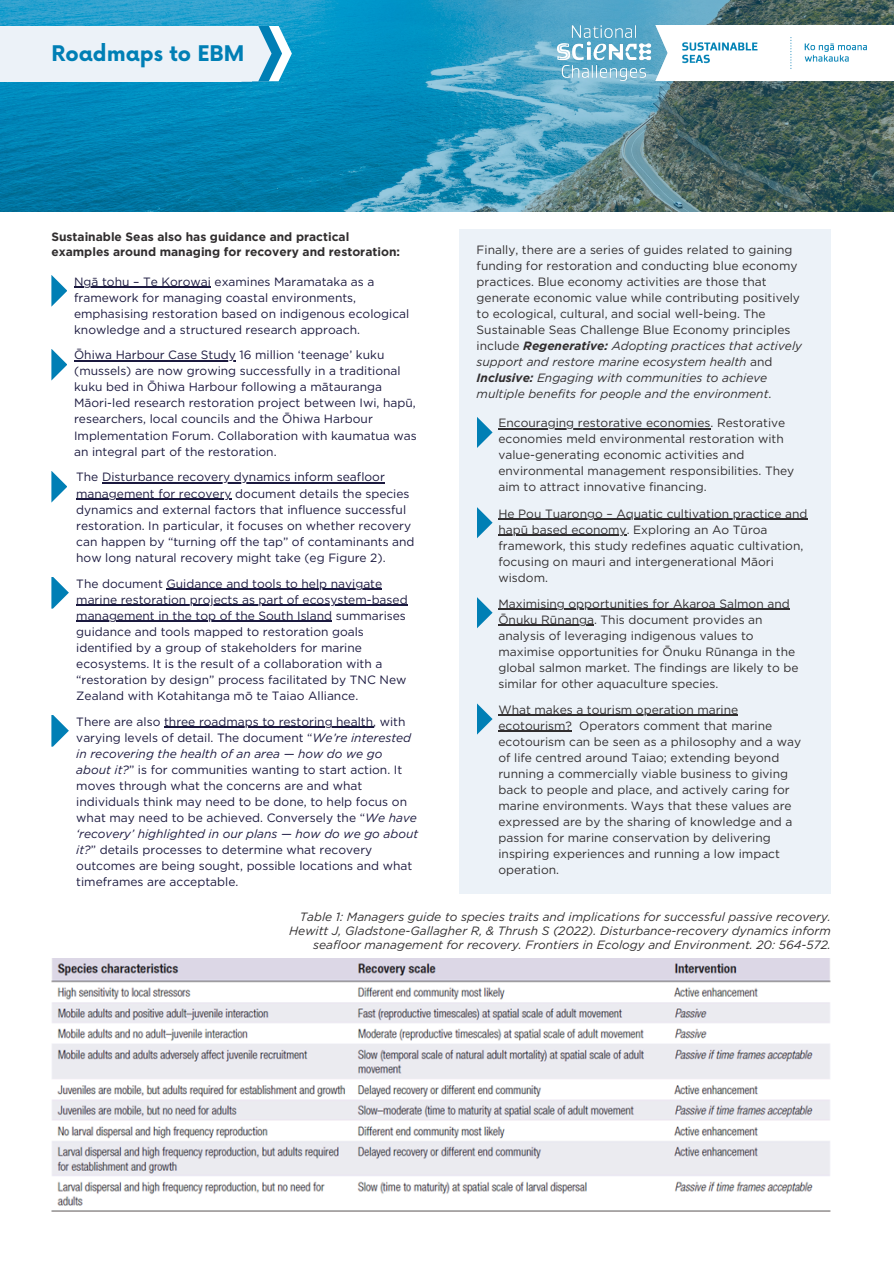
<style>
.page{position:relative;width:894px;height:1264px;background:#fff}
.page>*{position:absolute;margin:0;border:0;box-sizing:border-box;transform-origin:0 0}
.t1{font:700 21px "Now";color:#007fb5}
.t2{font:12px/16px "Gotham";color:#1b193f}
.t3{font:12px/16px "Gotham";color:#312e2f}
.t4{font:italic 12px/14px "Gotham";color:#312e2f;text-align:right}
.t5{font:700 12px/15px "Gotham";color:#312e2f}
.s1{font-style:italic}
.s2{font-weight:700;font-style:italic}
</style>
<div class="page">
<img style="left:0;top:0;width:893px;height:212px">
<div style="left:0;top:26px;width:251px;height:55px;background:#ecf2f8"></div>
<svg style="left:251px;top:26px;width:41px;height:55px"></svg>
<img style="left:557px;top:26px;width:336px;height:55px">
<div style="left:459px;top:229px;width:371px;height:664px;background:#ecf2f8"></div>
<svg style="left:51px;top:275px;width:16px;height:32px"></svg>
<svg style="left:51px;top:349px;width:16px;height:31px"></svg>
<svg style="left:51px;top:471px;width:16px;height:31px"></svg>
<svg style="left:51px;top:577px;width:18px;height:31px"></svg>
<svg style="left:51px;top:715px;width:18px;height:31px"></svg>
<img style="left:51px;top:958px;width:779px;height:254px">
<hr style="left:498px;top:518px;width:309px;height:1px;background:#312e2f">
<hr style="left:498px;top:534px;width:128px;height:1px;background:#312e2f">
<hr style="left:498px;top:428px;width:212px;height:1px;background:#312e2f">
<hr style="left:498px;top:608px;width:291px;height:1px;background:#312e2f">
<hr style="left:498px;top:624px;width:96px;height:1px;background:#312e2f">
<hr style="left:498px;top:715px;width:240px;height:1px;background:#312e2f">
<hr style="left:498px;top:731px;width:74px;height:1px;background:#312e2f">
<hr style="left:74px;top:286px;width:137px;height:1px;background:#1b193f">
<hr style="left:74px;top:360px;width:162px;height:1px;background:#1b193f">
<hr style="left:102px;top:482px;width:283px;height:1px;background:#1b193f">
<hr style="left:76px;top:498px;width:156px;height:1px;background:#1b193f">
<hr style="left:166px;top:588px;width:216px;height:1px;background:#1b193f">
<hr style="left:76px;top:604px;width:331px;height:1px;background:#1b193f">
<hr style="left:76px;top:620px;width:256px;height:1px;background:#1b193f">
<hr style="left:164px;top:726px;width:209px;height:1px;background:#1b193f">
<svg style="left:477px;top:417px;width:15px;height:31px"></svg>
<svg style="left:477px;top:507px;width:15px;height:31px"></svg>
<svg style="left:477px;top:597px;width:15px;height:31px"></svg>
<svg style="left:477px;top:703px;width:15px;height:32px"></svg>
<p class="t1" style="left:51px;top:42px;width:194px">Roadmaps to EBM</p>
<p class="t5" style="left:51px;top:229px;width:350px">Sustainable Seas also has guidance and practical examples around managing for recovery and restoration:</p>
<p class="t2" style="left:74px;top:273px;width:336px">Ngā tohu – Te Korowai examines Maramataka as a framework for managing coastal environments, emphasising restoration based on indigenous ecological knowledge and a structured research approach.</p>
<p class="t2" style="left:74px;top:347px;width:344px">Ōhiwa Harbour Case Study 16 million ‘teenage’ kuku (mussels) are now growing successfully in a traditional kuku bed in Ōhiwa Harbour following a mātauranga Māori-led research restoration project between Iwi, hapū, researchers, local councils and the Ōhiwa Harbour Implementation Forum. Collaboration with kaumatua was an integral part of the restoration.</p>
<p class="t2" style="left:76px;top:469px;width:310px">The Disturbance recovery dynamics inform seafloor</p>
<p class="t2" style="left:76px;top:485px;width:340px">management for recovery document details the species dynamics and external factors that influence successful restoration. In particular, it focuses on whether recovery can happen by “turning off the tap” of contaminants and how long natural recovery might take (eg Figure 2).</p>
<p class="t2" style="left:76px;top:575px;width:333px">The document Guidance and tools to help navigate marine restoration projects as part of ecosystem-based management in the top of the South Island summarises guidance and tools mapped to restoration goals identified by a group of stakeholders for marine ecosystems. It is the result of a collaboration with a “restoration by design” process facilitated by TNC New Zealand with Kotahitanga mō te Taiao Alliance.</p>
<p class="t2" style="left:76px;top:713px;width:343px">There are also three roadmaps to restoring health, with varying levels of detail. The document “<span class="s1">We’re interested in recovering the health of an area — how do we go about it?</span>” is for communities wanting to start action. It moves through what the concerns are and what individuals think may need to be done, to help focus on what may need to be achieved. Conversely the “<span class="s1">We have ‘recovery’ highlighted in our plans — how do we go about it?</span>” details processes to determine what recovery outcomes are being sought, possible locations and what timeframes are acceptable.</p>
<p class="t4" style="left:289px;top:910px;width:543px">Table 1: Managers guide to species traits and implications for successful passive recovery.<br>Hewitt J, Gladstone-Gallagher R, &amp; Thrush S (2022). Disturbance-recovery dynamics inform seafloor management for recovery. Frontiers in Ecology and Environment. 20: 564-572.</p>
<p class="t3" style="left:476px;top:242px;width:327px">Finally, there are a series of guides related to gaining funding for restoration and conducting blue economy practices. Blue economy activities are those that generate economic value while contributing positively to ecological, cultural, and social well-being. The Sustainable Seas Challenge Blue Economy principles include <span class="s2">Regenerative:</span> <span class="s1">Adopting practices that actively support and restore marine ecosystem health</span> and <span class="s2">Inclusive:</span> <span class="s1">Engaging with communities to achieve multiple benefits for people and the environment</span>.</p>
<p class="t3" style="left:498px;top:415px;width:297px">Encouraging restorative economies. Restorative economies meld environmental restoration with value-generating economic activities and environmental management responsibilities. They aim to attract innovative financing.</p>
<p class="t3" style="left:498px;top:505px;width:310px">He Pou Tuarongo – Aquatic cultivation practice and</p>
<p class="t3" style="left:498px;top:521px;width:306px">hapū based economy. Exploring an Ao Tūroa framework, this study redefines aquatic cultivation, focusing on mauri and intergenerational Māori wisdom.</p>
<p class="t3" style="left:498px;top:595px;width:293px">Maximising opportunities for Akaroa Salmon and</p>
<p class="t3" style="left:498px;top:611px;width:301px">Ōnuku Rūnanga. This document provides an analysis of leveraging indigenous values to maximise opportunities for Ōnuku Rūnanga in the global salmon market. The findings are likely to be similar for other aquaculture species.</p>
<p class="t3" style="left:498px;top:701px;width:304px">What makes a tourism operation marine ecotourism? Operators comment that marine ecotourism can be seen as a philosophy and a way of life centred around Taiao; extending beyond running a commercially viable business to giving back to people and place, and actively caring for marine environments. Ways that these values are expressed are by the sharing of knowledge and a passion for marine conservation by delivering inspiring experiences and running a low impact operation.</p>
</div>
